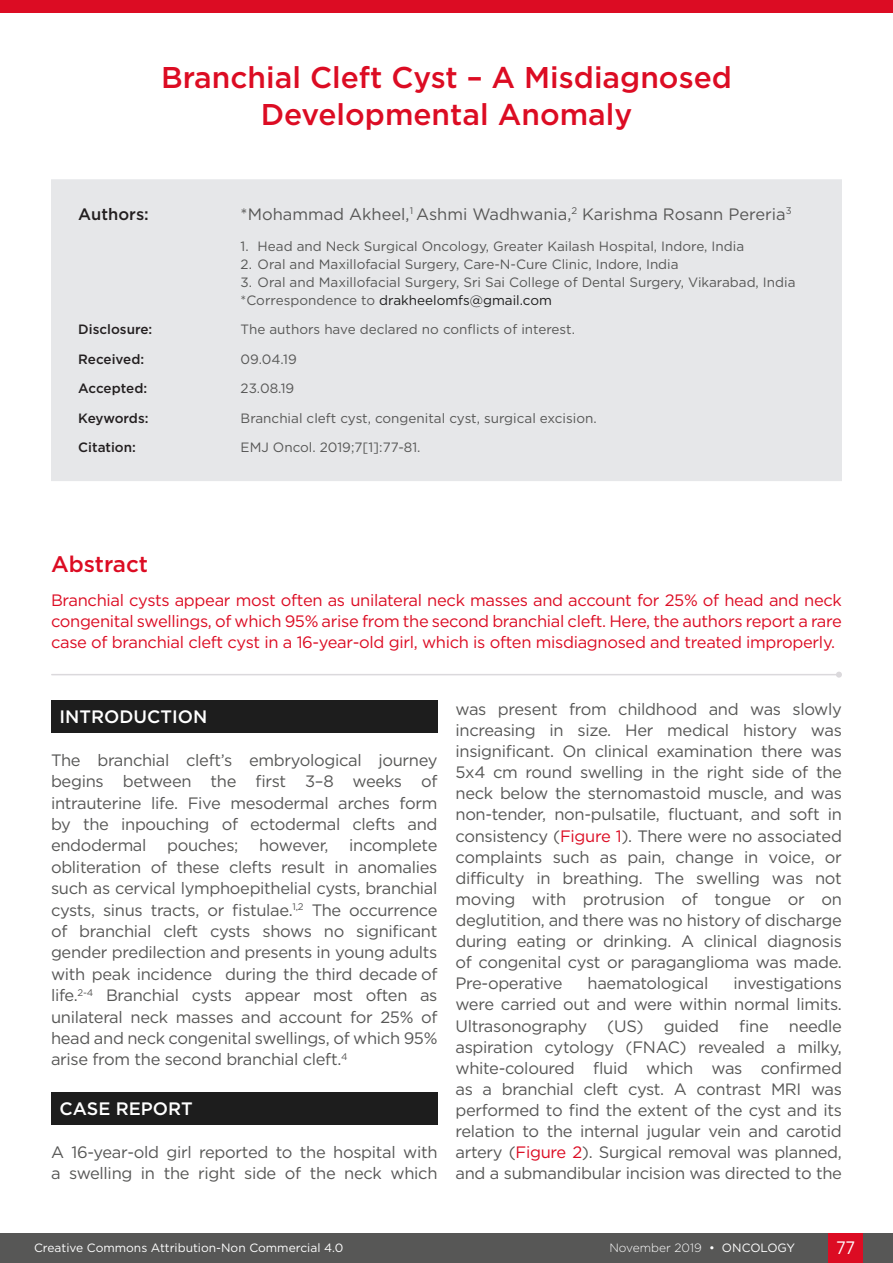
<style>
.page{position:relative;width:893px;height:1263px;background:#fff}
.page>*{position:absolute;margin:0;border:0;box-sizing:border-box;transform-origin:0 0}
.t1{font:500 30px/37.5px "Gotham";color:#dc0c23;text-align:center}
.t2{font:500 22.5px "Gotham";color:#dc0c23}
.H1__Heading_1{font:500 18px "Gotham";color:#fff}
.t3{font:18px "Gotham";color:#fff;scale:.9 1}
.Body_Text{font:16.5px/21.1px "Gotham";letter-spacing:-.02em;color:#575756;text-align:justify}
.t4{font:16.5px/21px "Gotham";letter-spacing:-.02em;color:#dc0c23;text-align:justify}
.Body_Text-2{font:16.5px "Gotham";color:#575756}
.Article_Details__Aut{font:500 16.5px "Gotham";color:#231f20}
.Body_Text-3{font:16.5px "Gotham";letter-spacing:-.045em;color:#575756}
.Article_Details_Body{font:13.5px "Gotham";color:#575756}
.Article_Details_Head{font:500 13.5px "Gotham";color:#231f20}
.t5{font:13.5px "Gotham";color:#1d1d1d}
.t6{font:12px "Gotham";color:#fff}
.t7{font:300 12px "Gotham";color:#fff}
.s1{color:#575756}
.s2{color:#dc0c23}
.s3{font-weight:400}
</style>
<div class="page">
<div style="left:0;top:1233px;width:893px;height:30px;background:#575756"></div>
<div style="left:829px;top:1233px;width:34px;height:30px;background:#dc0c23"></div>
<div style="left:51px;top:179px;width:791px;height:302px;background:#e6e7e9"></div>
<div style="left:0;top:0;width:893px;height:13px;background:#dc0c23"></div>
<hr style="left:52px;top:674px;width:787px;height:1px;background:#dbd9dc">
<svg style="left:836px;top:672px;width:6px;height:6px"></svg>
<div style="left:51px;top:700px;width:386px;height:33px;background:#1d1d1d"></div>
<div style="left:51px;top:1092px;width:386px;height:33px;background:#1d1d1d"></div>
<p class="t1" style="left:161px;top:58px;width:572px">Branchial Cleft Cyst – A Misdiagnosed<br>Developmental Anomaly</p>
<p class="Article_Details__Aut" style="left:78px;top:203px;width:72px">Authors:</p>
<p class="Body_Text-2" style="left:241px;top:203px;width:553px">*Mohammad Akheel,<sup>1</sup> Ashmi Wadhwania,<sup>2</sup> Karishma Rosann Pereria<sup>3</sup></p>
<p class="Article_Details_Body" style="left:241px;top:237px;width:505px">1. Head and Neck Surgical Oncology, Greater Kailash Hospital, Indore, India</p>
<p class="Article_Details_Body" style="left:241px;top:255px;width:439px">2. Oral and Maxillofacial Surgery, Care-N-Cure Clinic, Indore, India</p>
<p class="Article_Details_Body" style="left:241px;top:273px;width:556px">3. Oral and Maxillofacial Surgery, Sri Sai College of Dental Surgery, Vikarabad, India</p>
<p class="t5" style="left:241px;top:291px;width:313px"><span class="s1">*Correspondence to</span> drakheelomfs@gmail.com</p>
<p class="Article_Details_Head" style="left:78px;top:320px;width:76px">Disclosure:</p>
<p class="Article_Details_Body" style="left:241px;top:321px;width:336px">The authors have declared no conflicts of interest.</p>
<p class="Article_Details_Head" style="left:78px;top:350px;width:67px">Received:</p>
<p class="Article_Details_Body" style="left:241px;top:350px;width:58px">09.04.19</p>
<p class="Article_Details_Head" style="left:78px;top:380px;width:70px">Accepted:</p>
<p class="Article_Details_Body" style="left:241px;top:380px;width:55px">23.08.19</p>
<p class="Article_Details_Head" style="left:78px;top:409px;width:72px">Keywords:</p>
<p class="Article_Details_Body" style="left:241px;top:409px;width:358px">Branchial cleft cyst, congenital cyst, surgical excision.</p>
<p class="Article_Details_Head" style="left:78px;top:439px;width:59px">Citation:</p>
<p class="Article_Details_Body" style="left:241px;top:439px;width:181px">EMJ Oncol. 2019;7[1]:77-81.</p>
<p class="t2" style="left:51px;top:549px;width:99px">Abstract</p>
<p class="t4" style="left:51px;top:589px;width:792px">Branchial cysts appear most often as unilateral neck masses and account for 25% of head and neck congenital swellings, of which 95% arise from the second branchial cleft. Here, the authors report a rare case of branchial cleft cyst in a 16-year-old girl, which is often misdiagnosed and treated improperly.</p>
<p class="H1__Heading_1" style="left:60px;top:705px;width:149px">INTRODUCTION</p>
<p class="Body_Text" style="left:51px;top:749px;width:388px">The branchial cleft’s embryological journey begins between the first 3–8 weeks of intrauterine life. Five mesodermal arches form by the inpouching of ectodermal clefts and endodermal</p>
<p class="Body_Text" style="left:51px;top:834px;width:388px;text-indent:298px">incomplete obliteration of these clefts result in anomalies such as cervical lymphoepithelial cysts, branchial cysts, sinus tracts, or fistulae.<sup>1,2</sup> The occurrence of branchial cleft cysts shows no significant gender predilection and presents in young adults with peak incidence during the third decade of life.<sup>2-4</sup> Branchial cysts appear most often as unilateral neck masses and account for 25% of head and neck congenital swellings, of which 95% arise from the second branchial cleft.<sup>4</sup></p>
<p class="H1__Heading_1" style="left:60px;top:1097px;width:135px">CASE REPORT</p>
<p class="Body_Text" style="left:51px;top:1141px;width:388px">A 16-year-old girl reported to the hospital with a swelling in the right side of the neck which</p>
<p class="Body_Text" style="left:167px;top:834px;width:73px">pouches;</p>
<p class="Body_Text-3" style="left:259px;top:835px;width:71px">however,</p>
<p class="Body_Text" style="left:455px;top:698px;width:388px">was present from childhood and was slowly increasing in size. Her medical history was insignificant. On clinical examination there was 5x4 cm round swelling in the right side of the neck below the sternomastoid muscle, and was non-tender, non-pulsatile, fluctuant, and soft in consistency (<span class="s2">Figure 1</span>). There were no associated complaints such as pain, change in voice, or difficulty in breathing. The swelling was not moving with protrusion of tongue or on deglutition, and there was no history of discharge during eating or drinking. A clinical diagnosis of congenital cyst or paraganglioma was made.<br>Pre-operative</p>
<p class="Body_Text" style="left:587px;top:972px;width:122px">haematological</p>
<p class="Body_Text" style="left:455px;top:972px;width:388px;text-indent:278px">investigations were carried out and were within normal limits.<br>Ultrasonography (US) guided fine needle aspiration cytology (FNAC) revealed a milky, white-coloured fluid which was confirmed as a branchial cleft cyst. A contrast MRI was performed to find the extent of the cyst and its relation to the internal jugular vein and carotid artery (<span class="s2">Figure 2</span>). Surgical removal was planned, and a submandibular incision was directed to the</p>
<p class="t6" style="left:34px;top:1240px;width:311px">Creative Commons Attribution-Non Commercial 4.0</p>
<p class="t7" style="left:609px;top:1240px;width:187px">November 2019 <span class="s3">• ONCOLOGY</span></p>
<p class="t3" style="left:836px;top:1236px;width:23px">77</p>
</div>
